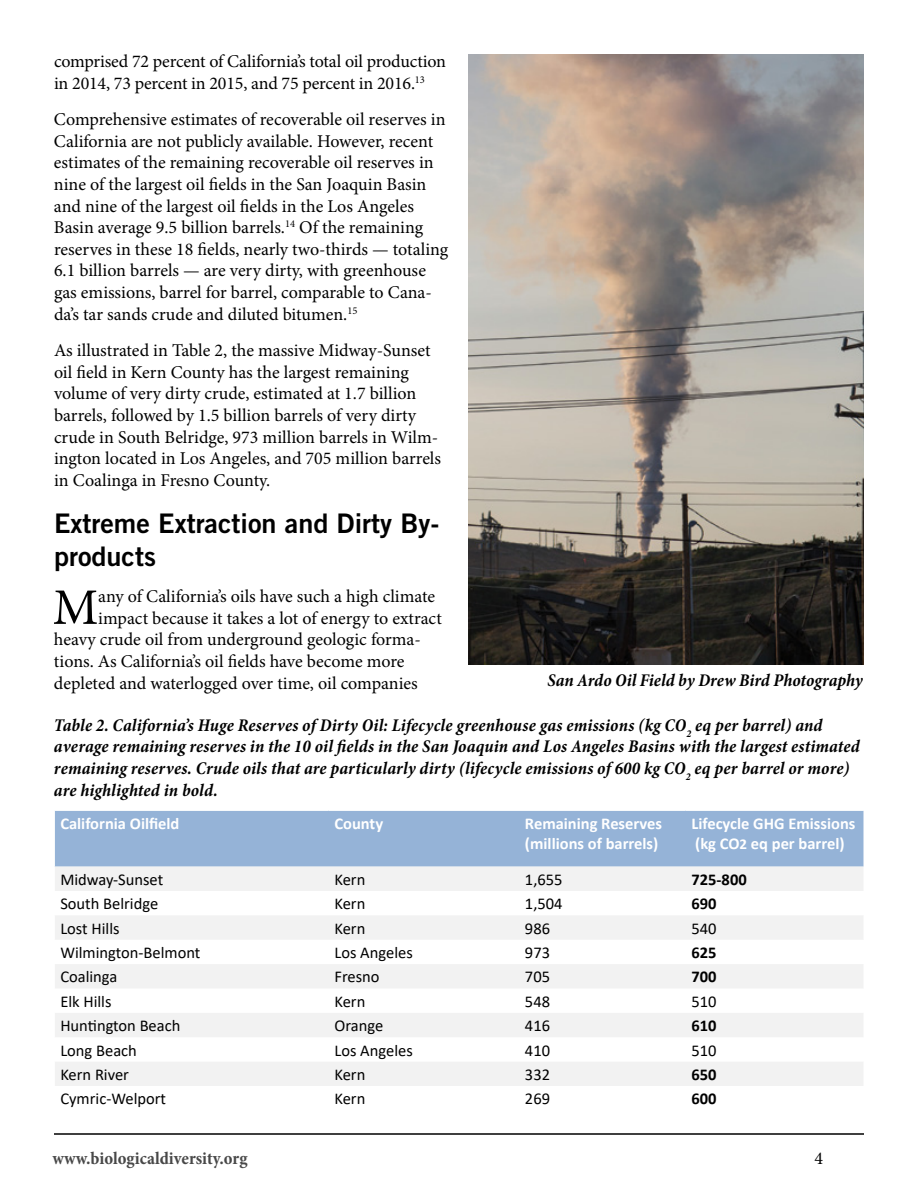
<style>
.page{position:relative;width:918px;height:1188px;background:#fff}
.page>*{position:absolute;margin:0;border:0;box-sizing:border-box;transform-origin:0 0}
.t1{font:51.3px "Minion Pro";color:#000}
.t2{font:27px/32.4px "Trade Gothic LT Std Bd 2";color:#000}
.t3{font:18px/21.6px "Minion Pro";letter-spacing:-.005em;color:#000}
.t4{font:italic 700 condensed 18px/21.6px "Minion Pro";letter-spacing:.005em;color:#000}
.t5{font:700 condensed 18px "Minion Pro";color:#484848}
.t6{font:16.5px "Calibri";color:#000}
.t7{font:700 16.5px/19.8px "Calibri";color:#fff}
.t8{font:700 16.5px "Calibri";color:#000}
.s1{font-size:15px}
</style>
<div class="page">
<div style="left:55px;top:811px;width:809px;height:56px;background:#95b3d7"></div>
<svg style="left:55px;top:867px;width:808px;height:219px;fill:#f2f2f2"></svg>
<img style="left:468px;top:54px;width:396px;height:610px">
<hr style="left:54px;top:1133px;width:810px;height:2px;background:#000">
<p class="t3" style="left:54px;top:51px;width:394px">comprised 72 percent of California’s total oil production in 2014, 73 percent in 2015, and 75 percent in 2016.<sup>13</sup></p>
<p class="t3" style="left:54px;top:109px;width:396px">Comprehensive estimates of recoverable oil reserves in California are not publicly available. However, recent estimates of the remaining recoverable oil reserves in nine of the largest oil fields in the San Joaquin Basin and nine of the largest oil fields in the Los Angeles Basin average 9.5 billion barrels.<sup>14</sup> Of the remaining reserves in these 18 fields, nearly two-thirds — totaling 6.1 billion barrels — are very dirty, with greenhouse gas emissions, barrel for barrel, comparable to Cana&shy;da’s tar sands crude and diluted bitumen.<sup>15</sup></p>
<p class="t3" style="left:54px;top:340px;width:389px">As illustrated in Table 2, the massive Midway-Sunset oil field in Kern County has the largest remaining volume of very dirty crude, estimated at 1.7 billion barrels, followed by 1.5 billion barrels of very dirty crude in South Belridge, 973 million barrels in Wilm&shy;ington located in Los Angeles, and 705 million barrels in Coalinga in Fresno County.</p>
<h2 class="t2" style="left:54px;top:507px;width:387px">Extreme Extraction and Dirty By&shy;products</h2>
<h1 class="t1" style="left:53px;top:573px;width:47px">M</h1>
<p class="t3" style="left:98px;top:586px;width:338px">any of California’s oils have such a high climate</p>
<p class="t3" style="left:98px;top:607px;width:345px">impact because it takes a lot of energy to extract</p>
<p class="t3" style="left:54px;top:629px;width:368px">heavy crude oil from underground geologic forma-</p>
<p class="t3" style="left:54px;top:651px;width:352px">tions. As California’s oil fields have become more</p>
<p class="t3" style="left:54px;top:672px;width:365px">depleted and waterlogged over time, oil companies</p>
<p class="t4" style="left:54px;top:714px;width:807px">Table 2. California’s Huge Reserves of Dirty Oil: Lifecycle greenhouse gas emissions (kg CO<sub>2</sub> eq per barrel) and average remaining reserves in the 10 oil fields in the San Joaquin and Los Angeles Basins with the largest estimated remaining reserves. Crude oils that are particularly dirty (lifecycle emissions of 600 kg CO<sub>2</sub> eq per barrel or more) are highlighted in bold.</p>
<p class="t7" style="left:60px;top:813px;width:121px">California Oilfield</p>
<p class="t7" style="left:335px;top:813px;width:50px">County</p>
<p class="t7" style="left:525px;top:813px;width:139px">Remaining Reserves (millions of barrels)</p>
<p class="t7" style="left:692px;top:813px;width:165px">Lifecycle GHG Emissions (kg CO<span class="s1">2</span> eq per barrel)</p>
<p class="t6" style="left:60px;top:868px;width:104px">Midway-Sunset</p>
<p class="t6" style="left:335px;top:868px;width:32px">Kern</p>
<p class="t6" style="left:525px;top:868px;width:39px">1,655</p>
<p class="t8" style="left:691px;top:868px;width:57px">725-800</p>
<p class="t6" style="left:60px;top:892px;width:99px">South Belridge</p>
<p class="t6" style="left:335px;top:892px;width:32px">Kern</p>
<p class="t6" style="left:525px;top:892px;width:39px">1,504</p>
<p class="t8" style="left:691px;top:892px;width:27px">690</p>
<p class="t6" style="left:60px;top:917px;width:61px">Lost Hills</p>
<p class="t6" style="left:335px;top:917px;width:32px">Kern</p>
<p class="t6" style="left:525px;top:917px;width:27px">986</p>
<p class="t6" style="left:691px;top:917px;width:27px">540</p>
<p class="t6" style="left:60px;top:941px;width:142px">Wilmington-Belmont</p>
<p class="t6" style="left:335px;top:941px;width:80px">Los Angeles</p>
<p class="t6" style="left:525px;top:941px;width:27px">973</p>
<p class="t8" style="left:691px;top:941px;width:27px">625</p>
<p class="t6" style="left:60px;top:966px;width:59px">Coalinga</p>
<p class="t6" style="left:335px;top:966px;width:47px">Fresno</p>
<p class="t6" style="left:525px;top:966px;width:27px">705</p>
<p class="t8" style="left:691px;top:965px;width:27px">700</p>
<p class="t6" style="left:60px;top:990px;width:53px">Elk Hills</p>
<p class="t6" style="left:335px;top:990px;width:32px">Kern</p>
<p class="t6" style="left:525px;top:990px;width:27px">548</p>
<p class="t6" style="left:691px;top:990px;width:27px">510</p>
<p class="t6" style="left:60px;top:1014px;width:122px">Huntington Beach</p>
<p class="t6" style="left:335px;top:1014px;width:50px">Orange</p>
<p class="t6" style="left:525px;top:1014px;width:27px">416</p>
<p class="t8" style="left:691px;top:1014px;width:27px">610</p>
<p class="t6" style="left:60px;top:1039px;width:78px">Long Beach</p>
<p class="t6" style="left:335px;top:1039px;width:80px">Los Angeles</p>
<p class="t6" style="left:525px;top:1039px;width:27px">410</p>
<p class="t6" style="left:691px;top:1039px;width:27px">510</p>
<p class="t6" style="left:60px;top:1063px;width:70px">Kern River</p>
<p class="t6" style="left:335px;top:1063px;width:32px">Kern</p>
<p class="t6" style="left:525px;top:1063px;width:27px">332</p>
<p class="t8" style="left:691px;top:1063px;width:27px">650</p>
<p class="t6" style="left:60px;top:1087px;width:107px">Cymric-Welport</p>
<p class="t6" style="left:335px;top:1087px;width:32px">Kern</p>
<p class="t6" style="left:525px;top:1087px;width:27px">269</p>
<p class="t8" style="left:691px;top:1087px;width:27px">600</p>
<p class="t4" style="left:548px;top:669px;width:317px">San Ardo Oil Field by Drew Bird Photography</p>
<p class="t5" style="left:52px;top:1145px;width:197px">www.biologicaldiversity.org</p>
<p class="t3" style="left:814px;top:1147px;width:10px">4</p>
</div>
